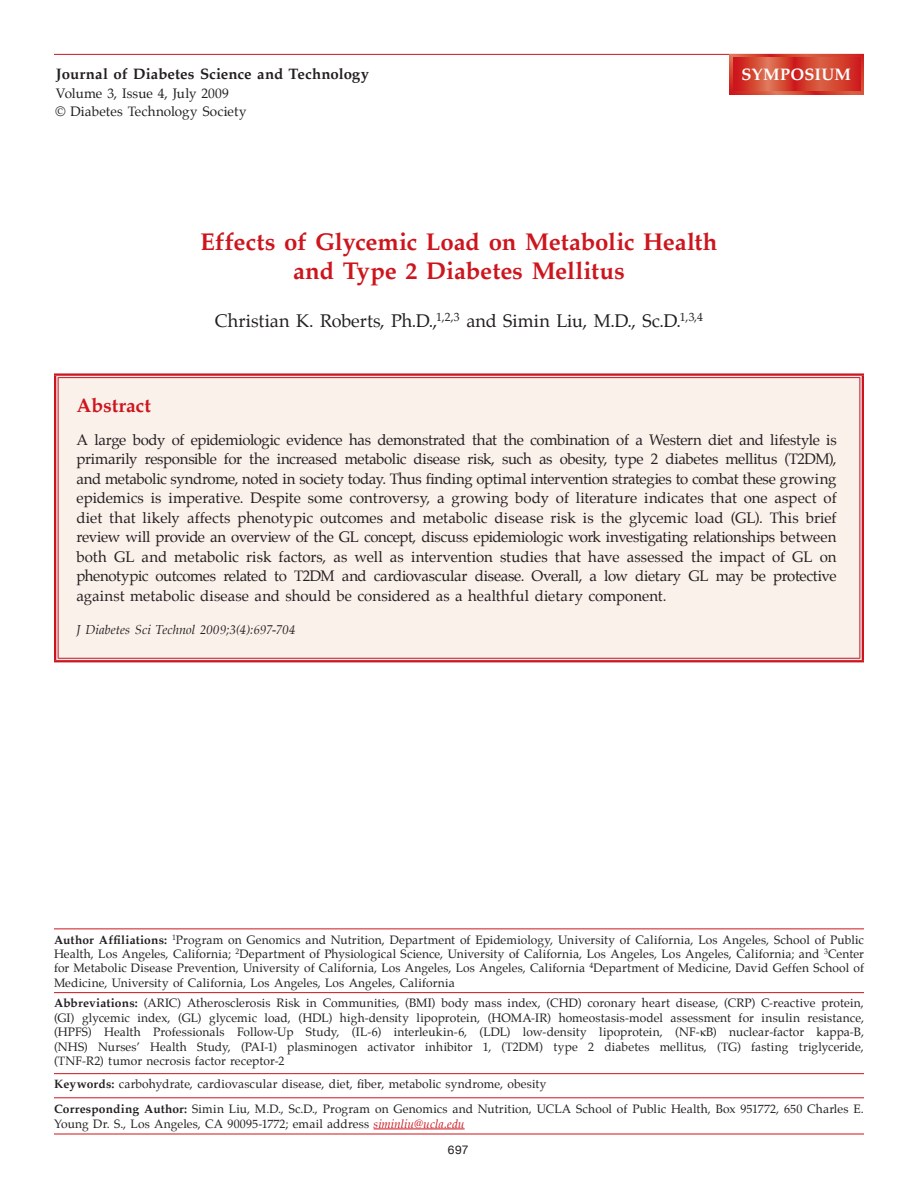
<style>
.page{position:relative;width:918px;height:1188px;background:#fff}
.page>*{position:absolute;margin:0;border:0;box-sizing:border-box;transform-origin:0 0}
.t1{font:700 24px/28.8px "Palatino";letter-spacing:-.005em;color:#cd151d;text-align:center}
.Subheads{font:700 19.5px "Palatino";letter-spacing:-.005em;color:#cd151d}
.Authors-Names{font:18px "Palatino";color:#231f20}
.t2{font:700 16.5px "Palatino";letter-spacing:.02em;color:#fff}
.Subhead2{font:15px/19.5px "Palatino";letter-spacing:.005em;color:#231f20;text-align:justify}
.t3{font:700 15px "Palatino";letter-spacing:.005em;color:#231f20}
.t4{font:13.5px/18px "Palatino";letter-spacing:.005em;color:#231f20}
.Subhead2-2{font:italic 12.75px "Palatino";letter-spacing:.005em;color:#231f20}
.t5{font:12px/14.4px "Palatino";letter-spacing:.01em;color:#231f20;text-align:justify}
.t6{font:12px "Helvetica Neue";color:#231f20}
.s1{font-weight:700}
.s2{font-style:italic;color:#cd151d}
</style>
<div class="page">
<hr style="left:54px;top:1134px;width:810px;height:1px;background:#cd151d">
<hr style="left:374px;top:1129px;width:91px;height:1px;background:#cd151d">
<hr style="left:54px;top:928px;width:810px;height:1px;background:#cd151d">
<hr style="left:54px;top:992px;width:810px;height:1px;background:#cd151d">
<hr style="left:54px;top:1073px;width:810px;height:1px;background:#cd151d">
<hr style="left:54px;top:1097px;width:810px;height:1px;background:#cd151d">
<div style="left:56px;top:376px;width:806px;height:284px;background:#fbf1eb"></div>
<div style="left:54px;top:373px;width:810px;height:5px;background:#ededf1"></div>
<svg style="left:56px;top:378px;width:2px;height:280px"></svg>
<svg style="left:860px;top:378px;width:2px;height:280px"></svg>
<hr style="left:54px;top:658px;width:810px;height:4px;background:#ededf1">
<hr style="left:54px;top:373px;width:810px;height:3px;background:#cd151d">
<hr style="left:58px;top:377px;width:802px;height:1px;background:#cd151d">
<hr style="left:54px;top:376px;width:2px;height:284px;background:#cd151d">
<hr style="left:58px;top:378px;width:1px;height:280px;background:#cd151d">
<hr style="left:859px;top:378px;width:1px;height:280px;background:#cd151d">
<hr style="left:862px;top:376px;width:2px;height:284px;background:#cd151d">
<hr style="left:58px;top:658px;width:802px;height:1px;background:#cd151d">
<hr style="left:54px;top:660px;width:810px;height:2px;background:#cd151d">
<hr style="left:54px;top:54px;width:810px;height:1px;background:#cd151d">
<svg style="left:730px;top:54px;width:134px;height:40px"></svg>
<svg style="left:733px;top:57px;width:128px;height:34px;background:#d44231"></svg>
<p class="t3" style="left:56px;top:61px;width:315px">Journal of Diabetes Science and Technology</p>
<p class="t4" style="left:55px;top:85px;width:193px">Volume 3, Issue 4, July 2009<br>© Diabetes Technology Society</p>
<p class="t2" style="left:741px;top:61px;width:111px">SYMPOSIUM</p>
<p class="t1" style="left:200px;top:227px;width:519px">Effects of Glycemic Load on Metabolic Health and Type 2 Diabetes Mellitus</p>
<p class="Authors-Names" style="left:215px;top:306px;width:490px">Christian K. Roberts, Ph.D.,<sup>1,2,3</sup> and Simin Liu, M.D., Sc.D.<sup>1,3,4</sup></p>
<p class="Subheads" style="left:76px;top:389px;width:76px">Abstract</p>
<p class="Subhead2" style="left:76px;top:430px;width:762px">A large body of epidemiologic evidence has demonstrated that the combination of a Western diet and lifestyle is primarily responsible for the increased metabolic disease risk, such as obesity, type 2 diabetes mellitus (T2DM), and metabolic syndrome, noted in society today. Thus finding optimal intervention strategies to combat these growing epidemics is imperative. Despite some controversy, a growing body of literature indicates that one aspect of diet that likely affects phenotypic outcomes and metabolic disease risk is the glycemic load (GL). This brief review will provide an overview of the GL concept, discuss epidemiologic work investigating relationships between both GL and metabolic risk factors, as well as intervention studies that have assessed the impact of GL on phenotypic outcomes related to T2DM and cardiovascular disease. Overall, a low dietary GL may be protective against metabolic disease and should be considered as a healthful dietary component.</p>
<p class="Subhead2-2" style="left:76px;top:619px;width:221px">J Diabetes Sci Technol 2009;3(4):697-704</p>
<p class="t5" style="left:54px;top:932px;width:812px"><span class="s1">Author Affiliations:</span> <sup>1</sup>Program on Genomics and Nutrition, Department of Epidemiology, University of California, Los Angeles, School of Public Health, Los Angeles, California; <sup>2</sup>Department of Physiological Science, University of California, Los Angeles, Los Angeles, California; and <sup>3</sup>Center for Metabolic Disease Prevention, University of California, Los Angeles, Los Angeles, California <sup>4</sup>Department of Medicine, David Geffen School of Medicine, University of California, Los Angeles, Los Angeles, California</p>
<p class="t5" style="left:54px;top:996px;width:812px"><span class="s1">Abbreviations:</span> (ARIC) Atherosclerosis Risk in Communities, (BMI) body mass index, (CHD) coronary heart disease, (CRP) C-reactive protein, (GI) glycemic index, (GL) glycemic load, (HDL) high-density lipoprotein, (HOMA-IR) homeostasis-model assessment for insulin resistance, (HPFS) Health Professionals Follow-Up Study, (IL-6) interleukin-6, (LDL) low-density lipoprotein, (NF- B) nuclear-factor kappa-B, (NHS) Nurses’ Health Study, (PAI-1) plasminogen activator inhibitor 1, (T2DM) type 2 diabetes mellitus, (TG) fasting triglyceride, (TNF-R2) tumor necrosis factor receptor-2</p>
<p class="t5" style="left:54px;top:1077px;width:494px"><span class="s1">Keywords:</span> carbohydrate, cardiovascular disease, diet, fiber, metabolic syndrome, obesity</p>
<p class="t5" style="left:54px;top:1102px;width:811px"><span class="s1">Corresponding Author:</span> Simin Liu, M.D., Sc.D., Program on Genomics and Nutrition, UCLA School of Public Health, Box 951772, 650 Charles E.<br>Young Dr. S., Los Angeles, CA 90095-1772; email address <span class="s2">siminliu@ucla.edu</span></p>
<p class="t6" style="left:448px;top:1143px;width:22px">697</p>
</div>
